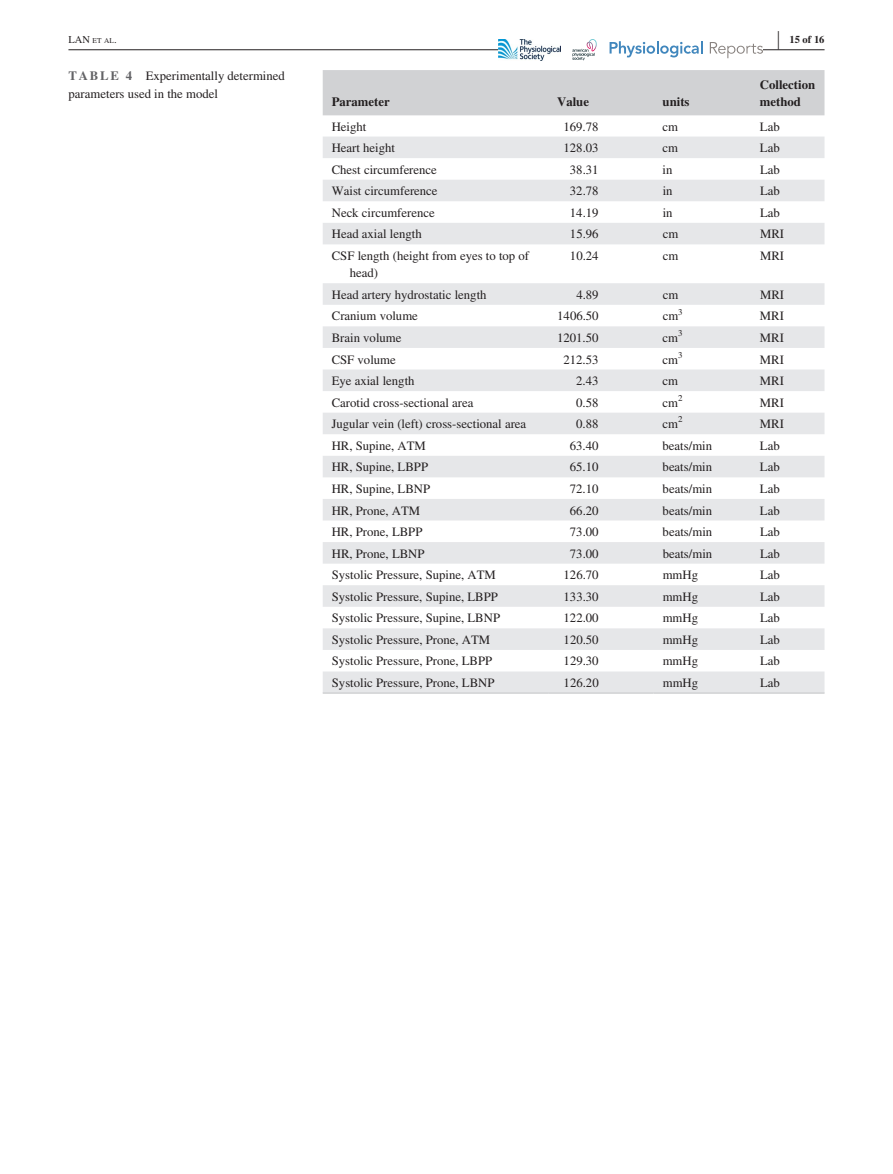
<style>
.page{position:relative;width:893px;height:1174px;background:#fff}
.page>*{position:absolute;margin:0;border:0;box-sizing:border-box;transform-origin:0 0}
.t1{font:700 25.95px "STIX";color:#231f20;scale:.36 1}
.t2{font:12.75px/17.2px "STIX";color:#231f20}
.t3{font:700 12.75px/17.2px "STIX";color:#231f20}
.t4{font:10.5px "STIX";color:#231f20}
.t5{font:700 10.5px "STIX";color:#231f20}
.s1{font-size:7.35px}
.s2{font-weight:700;color:#636366}
</style>
<div class="page">
<hr style="left:68px;top:49px;width:756px;height:1px;background:#231f20">
<div style="left:498px;top:39px;width:265px;height:21px;background:#fff"></div>
<svg style="left:572px;top:39px;width:25px;height:21px"></svg>
<img style="left:498px;top:39px;width:62px;height:21px">
<svg style="left:610px;top:41px;width:93px;height:16px"></svg>
<svg style="left:710px;top:42px;width:53px;height:16px"></svg>
<div style="left:323px;top:70px;width:501px;height:45px;background:#d1d2d4"></div>
<svg style="left:323px;top:136px;width:501px;height:556px"></svg>
<hr style="left:323px;top:692px;width:225px;height:2px;background:#d1d2d4">
<hr style="left:548px;top:692px;width:106px;height:2px;background:#d1d2d4">
<hr style="left:654px;top:692px;width:97px;height:2px;background:#d1d2d4">
<hr style="left:751px;top:692px;width:73px;height:2px;background:#d1d2d4">
<h1 class="t1" style="left:778px;top:24px;width:7px">|</h1>
<p class="t4" style="left:68px;top:32px;width:50px">LAN <span class="s1">et al</span> .</p>
<p class="t5" style="left:789px;top:33px;width:36px">15 of 16</p>
<p class="t2" style="left:69px;top:67px;width:218px;line-height:18px"><span class="s2">TABLE 4</span> Experimentally determined parameters used in the model</p>
<p class="t3" style="left:332px;top:93px;width:60px">Parameter</p>
<p class="t3" style="left:557px;top:93px;width:33px">Value</p>
<p class="t3" style="left:663px;top:93px;width:28px">units</p>
<p class="t3" style="left:760px;top:76px;width:57px">Collection method</p>
<p class="t2" style="left:332px;top:118px;width:36px">Height</p>
<p class="t2" style="left:563px;top:118px;width:37px">169.78</p>
<p class="t2" style="left:663px;top:118px;width:17px">cm</p>
<p class="t2" style="left:760px;top:118px;width:21px">Lab</p>
<p class="t2" style="left:332px;top:140px;width:65px">Heart height</p>
<p class="t2" style="left:563px;top:140px;width:37px">128.03</p>
<p class="t2" style="left:663px;top:140px;width:17px">cm</p>
<p class="t2" style="left:760px;top:140px;width:21px">Lab</p>
<p class="t2" style="left:332px;top:162px;width:107px">Chest circumference</p>
<p class="t2" style="left:570px;top:162px;width:30px">38.31</p>
<p class="t2" style="left:663px;top:162px;width:11px">in</p>
<p class="t2" style="left:760px;top:162px;width:21px">Lab</p>
<p class="t2" style="left:332px;top:183px;width:107px">Waist circumference</p>
<p class="t2" style="left:570px;top:183px;width:30px">32.78</p>
<p class="t2" style="left:663px;top:183px;width:11px">in</p>
<p class="t2" style="left:760px;top:183px;width:21px">Lab</p>
<p class="t2" style="left:332px;top:205px;width:105px">Neck circumference</p>
<p class="t2" style="left:570px;top:205px;width:30px">14.19</p>
<p class="t2" style="left:663px;top:205px;width:11px">in</p>
<p class="t2" style="left:760px;top:205px;width:21px">Lab</p>
<p class="t2" style="left:332px;top:226px;width:91px">Head axial length</p>
<p class="t2" style="left:570px;top:226px;width:30px">15.96</p>
<p class="t2" style="left:663px;top:226px;width:17px">cm</p>
<p class="t2" style="left:760px;top:226px;width:26px">MRI</p>
<p class="t2" style="left:350px;top:248px;width:181px;text-indent:-18px">CSF length (height from eyes to top of head)</p>
<p class="t2" style="left:570px;top:248px;width:30px">10.24</p>
<p class="t2" style="left:663px;top:248px;width:17px">cm</p>
<p class="t2" style="left:760px;top:248px;width:26px">MRI</p>
<p class="t2" style="left:332px;top:287px;width:156px">Head artery hydrostatic length</p>
<p class="t2" style="left:576px;top:287px;width:24px">4.89</p>
<p class="t2" style="left:663px;top:287px;width:17px">cm</p>
<p class="t2" style="left:760px;top:287px;width:26px">MRI</p>
<p class="t2" style="left:332px;top:308px;width:88px">Cranium volume</p>
<p class="t2" style="left:557px;top:308px;width:43px">1406.50</p>
<p class="t2" style="left:663px;top:308px;width:21px">cm<sup>3</sup></p>
<p class="t2" style="left:760px;top:308px;width:26px">MRI</p>
<p class="t2" style="left:332px;top:330px;width:71px">Brain volume</p>
<p class="t2" style="left:557px;top:330px;width:43px">1201.50</p>
<p class="t2" style="left:663px;top:330px;width:22px">cm<sup>3</sup></p>
<p class="t2" style="left:760px;top:330px;width:26px">MRI</p>
<p class="t2" style="left:332px;top:351px;width:66px">CSF volume</p>
<p class="t2" style="left:563px;top:351px;width:37px">212.53</p>
<p class="t2" style="left:663px;top:351px;width:22px">cm<sup>3</sup></p>
<p class="t2" style="left:760px;top:351px;width:26px">MRI</p>
<p class="t2" style="left:332px;top:373px;width:84px">Eye axial length</p>
<p class="t2" style="left:576px;top:373px;width:24px">2.43</p>
<p class="t2" style="left:663px;top:373px;width:17px">cm</p>
<p class="t2" style="left:760px;top:373px;width:26px">MRI</p>
<p class="t2" style="left:332px;top:394px;width:143px">Carotid cross-sectional area</p>
<p class="t2" style="left:576px;top:394px;width:24px">0.58</p>
<p class="t2" style="left:663px;top:394px;width:22px">cm<sup>2</sup></p>
<p class="t2" style="left:760px;top:394px;width:26px">MRI</p>
<p class="t2" style="left:332px;top:416px;width:196px">Jugular vein (left) cross-sectional area</p>
<p class="t2" style="left:576px;top:416px;width:24px">0.88</p>
<p class="t2" style="left:663px;top:416px;width:22px">cm<sup>2</sup></p>
<p class="t2" style="left:760px;top:416px;width:26px">MRI</p>
<p class="t2" style="left:332px;top:438px;width:96px">HR, Supine, ATM</p>
<p class="t2" style="left:570px;top:438px;width:30px">63.40</p>
<p class="t2" style="left:663px;top:438px;width:51px">beats/min</p>
<p class="t2" style="left:760px;top:438px;width:21px">Lab</p>
<p class="t2" style="left:332px;top:459px;width:98px">HR, Supine, LBPP</p>
<p class="t2" style="left:570px;top:459px;width:30px">65.10</p>
<p class="t2" style="left:663px;top:459px;width:51px">beats/min</p>
<p class="t2" style="left:760px;top:459px;width:21px">Lab</p>
<p class="t2" style="left:332px;top:481px;width:100px">HR, Supine, LBNP</p>
<p class="t2" style="left:570px;top:481px;width:30px">72.10</p>
<p class="t2" style="left:663px;top:481px;width:51px">beats/min</p>
<p class="t2" style="left:760px;top:481px;width:21px">Lab</p>
<p class="t2" style="left:332px;top:502px;width:90px">HR, Prone, ATM</p>
<p class="t2" style="left:570px;top:502px;width:30px">66.20</p>
<p class="t2" style="left:663px;top:502px;width:51px">beats/min</p>
<p class="t2" style="left:760px;top:502px;width:21px">Lab</p>
<p class="t2" style="left:332px;top:524px;width:92px">HR, Prone, LBPP</p>
<p class="t2" style="left:570px;top:524px;width:30px">73.00</p>
<p class="t2" style="left:663px;top:524px;width:51px">beats/min</p>
<p class="t2" style="left:760px;top:524px;width:21px">Lab</p>
<p class="t2" style="left:332px;top:545px;width:94px">HR, Prone, LBNP</p>
<p class="t2" style="left:570px;top:545px;width:30px">73.00</p>
<p class="t2" style="left:663px;top:545px;width:51px">beats/min</p>
<p class="t2" style="left:760px;top:545px;width:21px">Lab</p>
<p class="t2" style="left:332px;top:567px;width:165px">Systolic Pressure, Supine, ATM</p>
<p class="t2" style="left:564px;top:567px;width:37px">126.70</p>
<p class="t2" style="left:663px;top:567px;width:37px">mmHg</p>
<p class="t2" style="left:760px;top:567px;width:21px">Lab</p>
<p class="t2" style="left:332px;top:588px;width:168px">Systolic Pressure, Supine, LBPP</p>
<p class="t2" style="left:564px;top:588px;width:37px">133.30</p>
<p class="t2" style="left:663px;top:588px;width:37px">mmHg</p>
<p class="t2" style="left:760px;top:588px;width:21px">Lab</p>
<p class="t2" style="left:332px;top:610px;width:170px">Systolic Pressure, Supine, LBNP</p>
<p class="t2" style="left:564px;top:610px;width:37px">122.00</p>
<p class="t2" style="left:663px;top:610px;width:37px">mmHg</p>
<p class="t2" style="left:760px;top:610px;width:21px">Lab</p>
<p class="t2" style="left:332px;top:632px;width:160px">Systolic Pressure, Prone, ATM</p>
<p class="t2" style="left:564px;top:632px;width:37px">120.50</p>
<p class="t2" style="left:663px;top:632px;width:37px">mmHg</p>
<p class="t2" style="left:760px;top:632px;width:21px">Lab</p>
<p class="t2" style="left:332px;top:653px;width:162px">Systolic Pressure, Prone, LBPP</p>
<p class="t2" style="left:564px;top:653px;width:37px">129.30</p>
<p class="t2" style="left:663px;top:653px;width:37px">mmHg</p>
<p class="t2" style="left:760px;top:653px;width:21px">Lab</p>
<p class="t2" style="left:332px;top:675px;width:164px">Systolic Pressure, Prone, LBNP</p>
<p class="t2" style="left:564px;top:675px;width:37px">126.20</p>
<p class="t2" style="left:663px;top:675px;width:37px">mmHg</p>
<p class="t2" style="left:760px;top:675px;width:21px">Lab</p>
</div>
